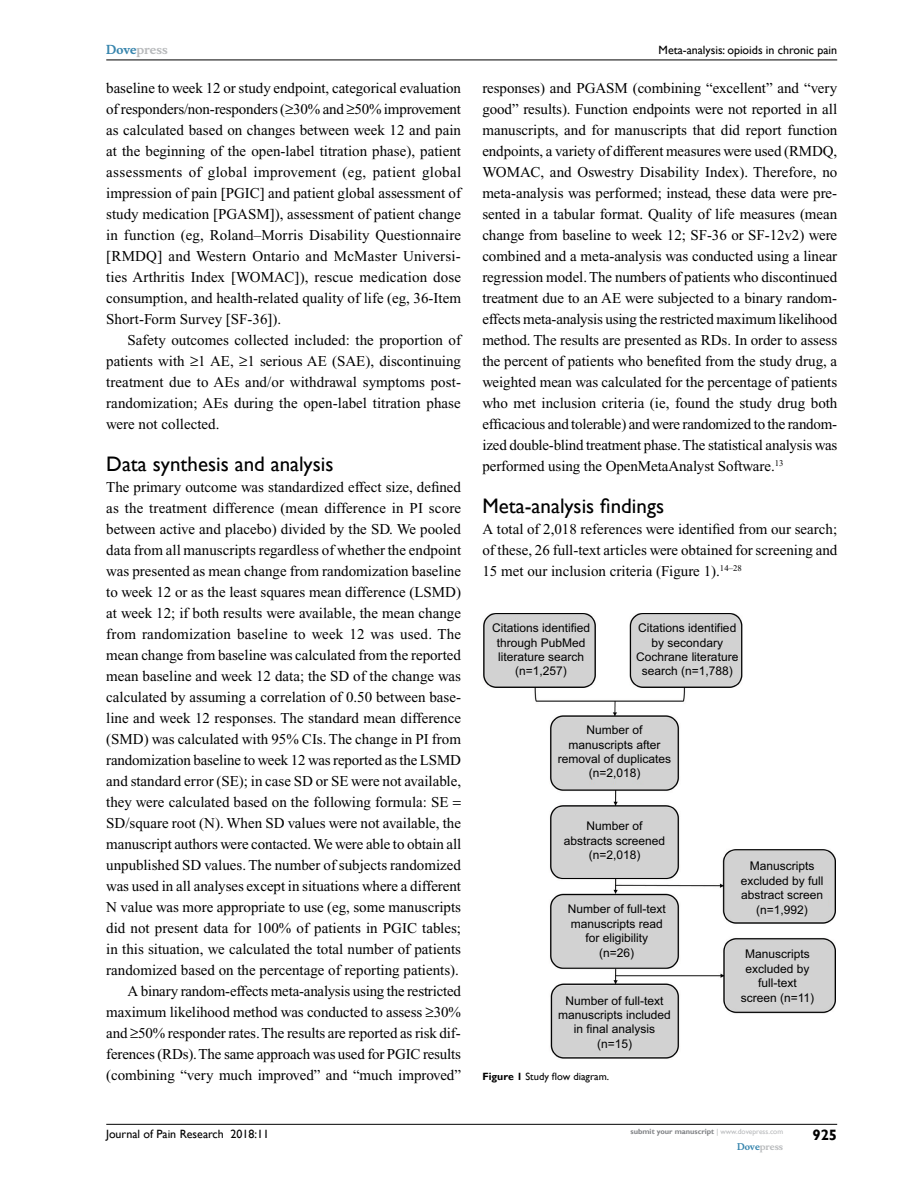
<style>
.page{position:relative;width:918px;height:1188px;background:#fff}
.page>*{position:absolute;margin:0;border:0;box-sizing:border-box;transform-origin:0 0}
.t1{font:21px "Gill Sans";color:#000}
.t2{font:15px/21px "Times New Roman";color:#000;text-align:justify}
.t3{font:700 15px "Gill Sans";color:#000}
.t4{font:12px/14.4px "Arial";color:#000;text-align:center}
.t5{font:12px "Gill Sans";color:#000}
.t6{font:700 12px "Musee";color:#b8babc}
.t7{font:10.5px "Gill Sans";color:#000}
.t8{font:700 9px "Musee";color:#b8babc}
.t9{font:700 7.5px "Gill Sans";color:#808285}
.s1{color:#3785ad}
.s2{font-weight:700}
.s3{font-weight:400;color:#b8babc}
</style>
<div class="page">
<hr style="left:106px;top:1124px;width:731px;height:1px;background:#000">
<hr style="left:106px;top:60px;width:731px;height:1px;background:#000">
<img style="left:483px;top:614px;width:352px;height:445px">
<p class="t6" style="left:106px;top:43px;width:63px"><span class="s1">Dove</span>press</p>
<p class="t2" style="left:106px;top:77px;width:357px">baseline to week 12 or study endpoint, categorical evaluation of responders/non-responders (≥30% and ≥50% improvement as calculated based on changes between week 12 and pain at the beginning of the open-label titration phase), patient assessments of global improvement (eg, patient global impression of pain [PGIC] and patient global assessment of study medication [PGASM]), assessment of patient change in function (eg, Roland–Morris Disability Questionnaire [RMDQ] and Western Ontario and McMaster Universi&shy;ties Arthritis Index [WOMAC]), rescue medication dose consumption, and health-related quality of life (eg, 36-Item Short-Form Survey [SF-36]).</p>
<p class="t2" style="left:106px;top:329px;width:356px;text-indent:21px">Safety outcomes collected included: the proportion of patients with ≥1 AE, ≥1 serious AE (SAE), discontinuing treatment due to AEs and/or withdrawal symptoms post&shy;randomization; AEs during the open-label titration phase were not collected.</p>
<h1 class="t1" style="left:106px;top:451px;width:229px">Data synthesis and analysis</h1>
<p class="t2" style="left:106px;top:476px;width:356px">The primary outcome was standardized effect size, defined</p>
<p class="t2" style="left:106px;top:497px;width:356px">as the treatment difference (mean difference in PI score</p>
<p class="t2" style="left:106px;top:518px;width:356px">between active and placebo) divided by the SD. We pooled</p>
<p class="t2" style="left:106px;top:539px;width:357px">data from all manuscripts regardless of whether the endpoint</p>
<p class="t2" style="left:106px;top:560px;width:356px">was presented as mean change from randomization baseline</p>
<p class="t2" style="left:106px;top:581px;width:356px">to week 12 or as the least squares mean difference (LSMD)</p>
<p class="t2" style="left:106px;top:602px;width:356px">at week 12; if both results were available, the mean change</p>
<p class="t2" style="left:106px;top:623px;width:356px">from randomization baseline to week 12 was used. The</p>
<p class="t2" style="left:106px;top:644px;width:356px">mean change from baseline was calculated from the reported</p>
<p class="t2" style="left:106px;top:665px;width:356px">mean baseline and week 12 data; the SD of the change was</p>
<p class="t2" style="left:106px;top:686px;width:356px">calculated by assuming a correlation of 0.50 between base-</p>
<p class="t2" style="left:106px;top:707px;width:356px">line and week 12 responses. The standard mean difference</p>
<p class="t2" style="left:106px;top:728px;width:356px">(SMD) was calculated with 95% CIs. The change in PI from</p>
<p class="t2" style="left:106px;top:749px;width:356px">randomization baseline to week 12 was reported as the LSMD</p>
<p class="t2" style="left:106px;top:770px;width:356px">and standard error (SE); in case SD or SE were not available,</p>
<p class="t2" style="left:106px;top:791px;width:344px">they were calculated based on the following formula: SE</p>
<p class="t2" style="left:106px;top:812px;width:356px">SD/square root (N). When SD values were not available, the</p>
<p class="t2" style="left:106px;top:833px;width:357px">manuscript authors were contacted. We were able to obtain all</p>
<p class="t2" style="left:106px;top:854px;width:356px">unpublished SD values. The number of subjects randomized</p>
<p class="t2" style="left:106px;top:875px;width:356px">was used in all analyses except in situations where a different</p>
<p class="t2" style="left:106px;top:896px;width:356px">N value was more appropriate to use (eg, some manuscripts</p>
<p class="t2" style="left:106px;top:917px;width:356px">did not present data for 100% of patients in PGIC tables;</p>
<p class="t2" style="left:106px;top:938px;width:356px">in this situation, we calculated the total number of patients</p>
<p class="t2" style="left:106px;top:959px;width:354px">randomized based on the percentage of reporting patients).</p>
<p class="t2" style="left:128px;top:980px;width:335px">A binary random-effects meta-analysis using the restricted</p>
<p class="t2" style="left:106px;top:1001px;width:356px">maximum likelihood method was conducted to assess ≥30%</p>
<p class="t2" style="left:106px;top:1022px;width:356px">and ≥50% responder rates. The results are reported as risk dif-</p>
<p class="t2" style="left:106px;top:1043px;width:356px">ferences (RDs). The same approach was used for PGIC results</p>
<p class="t2" style="left:106px;top:1064px;width:356px">(combining “very much improved” and “much improved”</p>
<p class="t5" style="left:659px;top:43px;width:180px">Meta-analysis: opioids in chronic pain</p>
<p class="t2" style="left:482px;top:77px;width:357px">responses) and PGASM (combining “excellent” and “very good” results). Function endpoints were not reported in all manuscripts, and for manuscripts that did report function endpoints, a variety of different measures were used (RMDQ, WOMAC, and Oswestry Disability Index). Therefore, no meta-analysis was performed; instead, these data were pre&shy;sented in a tabular format. Quality of life measures (mean change from baseline to week 12; SF-36 or SF-12v2) were combined and a meta-analysis was conducted using a linear regression model. The numbers of patients who discontinued treatment due to an AE were subjected to a binary random&shy;effects meta-analysis using the restricted maximum likelihood method. The results are presented as RDs. In order to assess the percent of patients who benefited from the study drug, a weighted mean was calculated for the percentage of patients who met inclusion criteria (ie, found the study drug both efficacious and tolerable) and were randomized to the random&shy;ized double-blind treatment phase. The statistical analysis was performed using the OpenMetaAnalyst Software.<sup>13</sup></p>
<h1 class="t1" style="left:482px;top:493px;width:183px">Meta-analysis findings</h1>
<p class="t2" style="left:482px;top:518px;width:357px">A total of 2,018 references were identified from our search; of these, 26 full-text articles were obtained for screening and 15 met our inclusion criteria (Figure 1).<sup>14–28</sup></p>
<p class="t4" style="left:492px;top:621px;width:100px">Citations identified through PubMed literature search (n=1,257)</p>
<p class="t4" style="left:636px;top:621px;width:104px">Citations identified by secondary<br>Cochrane literature search (n=1,788)</p>
<p class="t4" style="left:558px;top:723px;width:115px">Number of manuscripts after removal of duplicates (n=2,018)</p>
<p class="t4" style="left:564px;top:819px;width:103px">Number of abstracts screened (n=2,018)</p>
<p class="t4" style="left:568px;top:902px;width:100px">Number of full-text manuscripts read for eligibility (n=26)</p>
<p class="t4" style="left:741px;top:859px;width:84px">Manuscripts excluded by full abstract screen (n=1,992)</p>
<p class="t4" style="left:745px;top:947px;width:66px">Manuscripts excluded by full-text</p>
<p class="t4" style="left:566px;top:993px;width:100px">Number of full-text</p>
<p class="t4" style="left:741px;top:990px;width:75px">screen (n=11)</p>
<p class="t4" style="left:558px;top:1008px;width:114px">manuscripts included in final analysis (n=15)</p>
<p class="t7" style="left:482px;top:1070px;width:128px"><span class="s2">Figure 1</span> Study flow diagram.</p>
<p class="t5" style="left:106px;top:1127px;width:164px">Journal of Pain Research 2018:11</p>
<p class="t9" style="left:631px;top:1127px;width:154px">submit your manuscript <span class="s3">| www.dovepress.com</span></p>
<p class="t8" style="left:737px;top:1141px;width:48px"><span class="s1">Dove</span>press</p>
<p class="t3" style="left:812px;top:1126px;width:26px">925</p>
</div>
